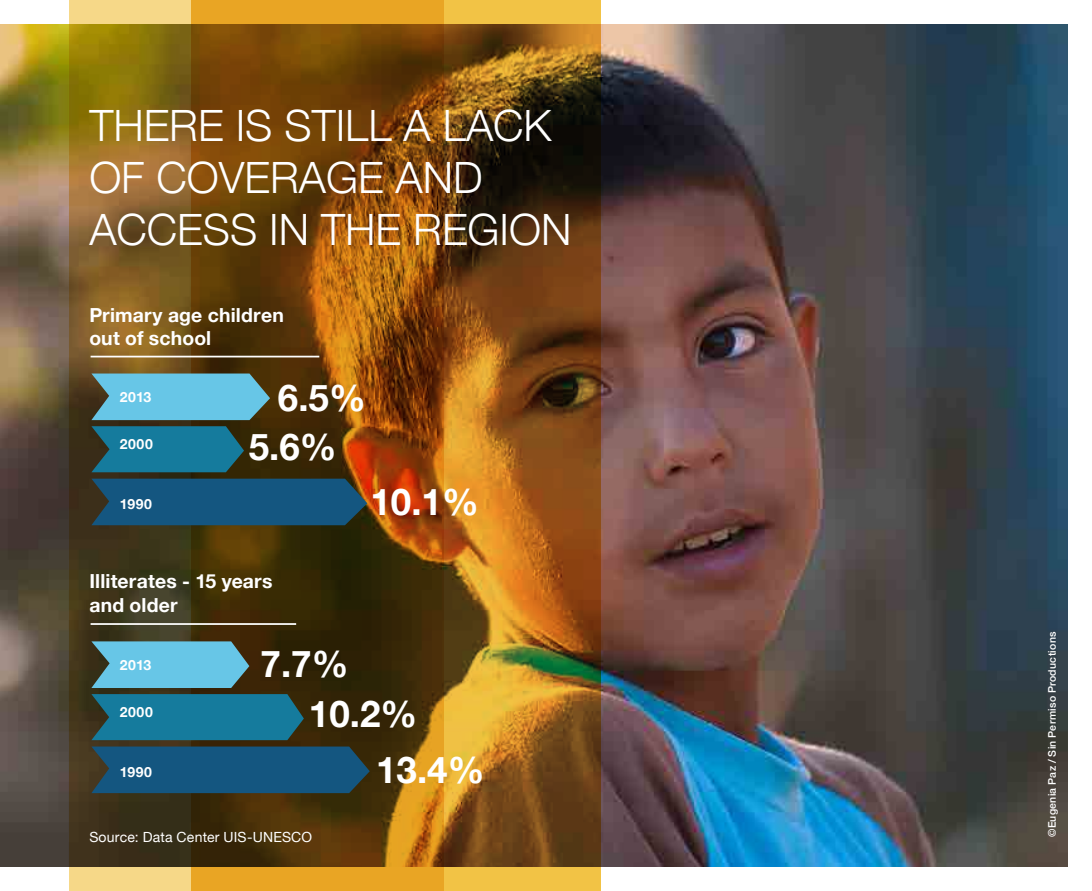
<style>
.page{position:relative;width:1092px;height:891px;background:#fff}
.page>*{position:absolute;margin:0;border:0;box-sizing:border-box;transform-origin:0 0}
.t1{font:300 43.23px/51.8px "Helvetica Neue";color:#fff}
.t2{font:700 36.75px/49.5px "Helvetica Neue";color:#fff}
.t3{font:700 19.43px/23.3px "Helvetica Neue";letter-spacing:.01em;color:#fff}
.t4{font:14px "Helvetica Neue";letter-spacing:.015em;color:#fff}
.t5{font:700 14px "Helvetica Neue";letter-spacing:.035em;color:#fff}
.t6{font:500 10.5px "Helvetica Neue";letter-spacing:.025em;color:#fff}
</style>
<div class="page">
<img style="left:0;top:25px;width:1067px;height:841px">
<svg style="left:444px;top:0;width:156px;height:890px;background:#895a1d"></svg>
<svg style="left:69px;top:0;width:375px;height:890px;background:#714b12"></svg>
<svg style="left:91px;top:641px;width:158px;height:47px;background:#61b2cc"></svg>
<svg style="left:91px;top:746px;width:279px;height:47px;background:#175277"></svg>
<svg style="left:91px;top:694px;width:213px;height:46px;background:#187490"></svg>
<hr style="left:91px;top:623px;width:205px;height:2px;background:#fff">
<svg style="left:91px;top:373px;width:179px;height:47px;background:#63b4cd"></svg>
<svg style="left:91px;top:478px;width:276px;height:47px;background:#185276"></svg>
<svg style="left:91px;top:426px;width:153px;height:46px;background:#19708b"></svg>
<hr style="left:91px;top:355px;width:228px;height:2px;background:#fff">
<h1 class="t1" style="left:89px;top:97px;width:483px">THERE IS STILL A LACK<br>OF COVERAGE AND<br>ACCESS IN THE REGION</h1>
<p class="t3" style="left:89px;top:303px;width:196px">Primary age children out of school</p>
<h2 class="t2" style="left:249px;top:373px;width:118px;text-indent:29px">6.5%<br>5.6%</h2>
<p class="t5" style="left:120px;top:386px;width:33px">2013</p>
<p class="t5" style="left:120px;top:433px;width:34px">2000</p>
<p class="t5" style="left:120px;top:492px;width:33px">1990</p>
<h2 class="t2" style="left:370px;top:478px;width:110px">10.1%</h2>
<p class="t3" style="left:89px;top:570px;width:185px">Illiterates - 15 years and older</p>
<h2 class="t2" style="left:309px;top:640px;width:110px;text-indent:-48px">7.7%<br>10.2%</h2>
<h2 class="t2" style="left:376px;top:745px;width:110px">13.4%</h2>
<p class="t5" style="left:120px;top:654px;width:33px">2013</p>
<p class="t5" style="left:120px;top:701px;width:34px">2000</p>
<p class="t5" style="left:120px;top:760px;width:33px">1990</p>
<p class="t4" style="left:89px;top:827px;width:224px">Source: Data Center UIS-UNESCO</p>
<p class="t6" style="left:1043px;top:837px;width:207px;rotate:-90deg">©Eugenia Paz / Sin Permiso Productions</p>
</div>
